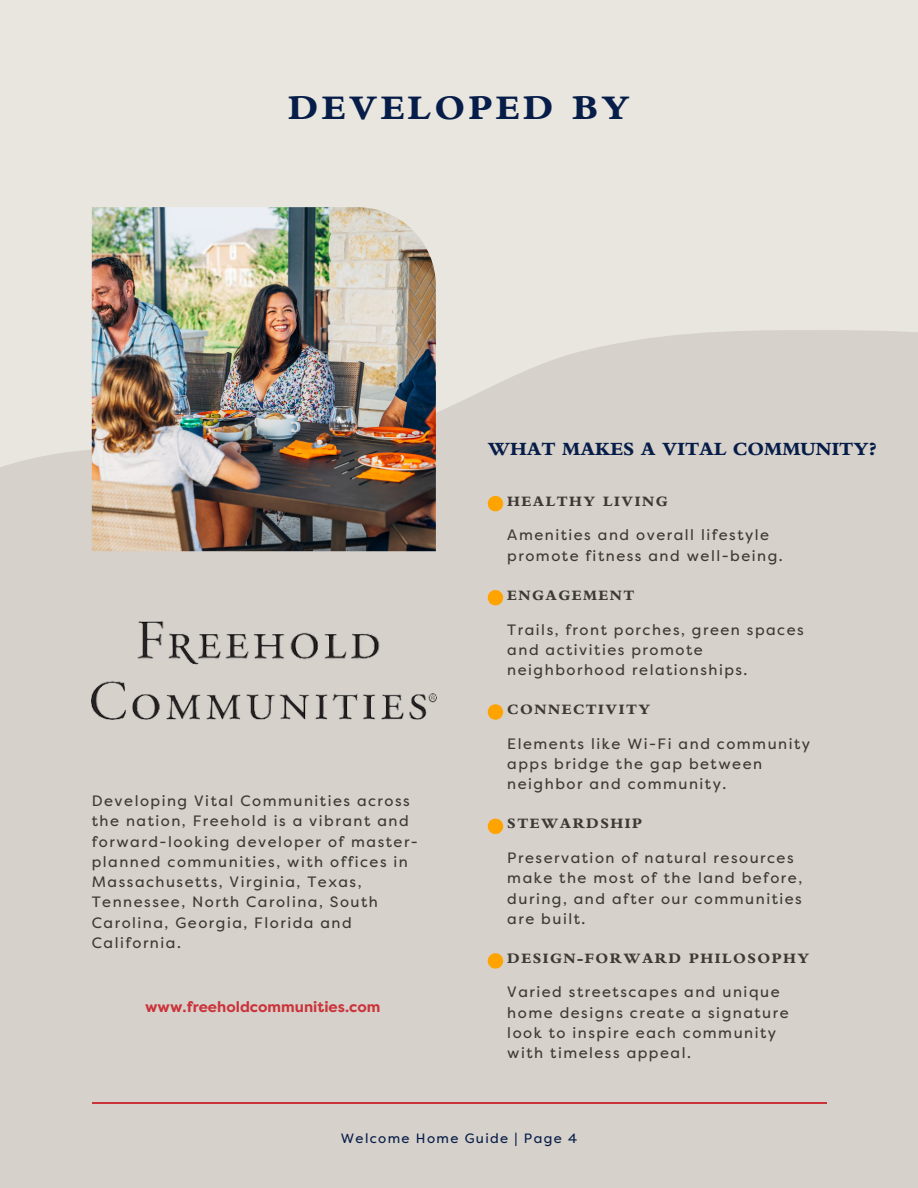
<style>
.page{position:relative;width:918px;height:1188px;background:#e8e6df}
.page>*{position:absolute;margin:0;border:0;box-sizing:border-box;transform-origin:0 0}
.t1{font:800 36px "Bembo Std";letter-spacing:.1em;color:#071d49}
.t2{font:800 19.5px "Bembo Std";color:#071d49}
.t3{font:15px/20.2px "Filson Pro";letter-spacing:.1em;color:#3d3935}
.t4{font:800 15px "Bembo Std";letter-spacing:.1em;color:#3d3935}
.t5{font:700 15px "Filson Pro";color:#cb333b}
.t6{font:13.5px "Filson Pro";letter-spacing:.1em;color:#071d49}
</style>
<div class="page">
<div style="left:0;top:330px;width:918px;height:858px;background:#d6d1ca"></div>
<img style="left:92px;top:207px;width:344px;height:344px">
<hr style="left:92px;top:1102px;width:734px;height:2px;background:#cb333b">
<svg style="left:488px;top:496px;width:15px;height:15px"></svg>
<svg style="left:488px;top:590px;width:15px;height:15px"></svg>
<svg style="left:488px;top:704px;width:15px;height:16px"></svg>
<svg style="left:488px;top:819px;width:15px;height:15px"></svg>
<svg style="left:488px;top:953px;width:15px;height:16px"></svg>
<img style="left:92px;top:621px;width:344px;height:98px">
<p class="t1" style="left:288px;top:94px;width:343px">DEVELOPED BY</p>
<p class="t2" style="left:488px;top:442px;width:391px">WHAT MAKES A VITAL COMMUNITY?</p>
<p class="t4" style="left:507px;top:496px;width:162px">HEALTHY LIVING</p>
<p class="t3" style="left:507px;top:525px;width:277px">Amenities and overall lifestyle promote fitness and well-being.</p>
<p class="t4" style="left:507px;top:590px;width:128px">ENGAGEMENT</p>
<p class="t3" style="left:507px;top:619px;width:298px">Trails, front porches, green spaces and activities promote neighborhood relationships.</p>
<p class="t3" style="left:92px;top:791px;width:328px">Developing Vital Communities across the nation, Freehold is a vibrant and forward-looking developer of master&shy;planned communities, with offices in Massachusetts, Virginia, Texas, Tennessee, North Carolina, South Carolina, Georgia, Florida and California.</p>
<p class="t5" style="left:145px;top:998px;width:237px">www.freeholdcommunities.com</p>
<p class="t4" style="left:507px;top:704px;width:145px">CONNECTIVITY</p>
<p class="t3" style="left:507px;top:734px;width:304px">Elements like Wi-Fi and community apps bridge the gap between neighbor and community.</p>
<p class="t4" style="left:507px;top:818px;width:136px">STEWARDSHIP</p>
<p class="t3" style="left:507px;top:848px;width:296px">Preservation of natural resources make the most of the land before, during, and after our communities are built.</p>
<p class="t4" style="left:507px;top:953px;width:304px">DESIGN-FORWARD PHILOSOPHY</p>
<p class="t3" style="left:507px;top:982px;width:283px">Varied streetscapes and unique home designs create a signature look to inspire each community with timeless appeal.</p>
<p class="t6" style="left:341px;top:1130px;width:238px">Welcome Home Guide | Page 4</p>
</div>
